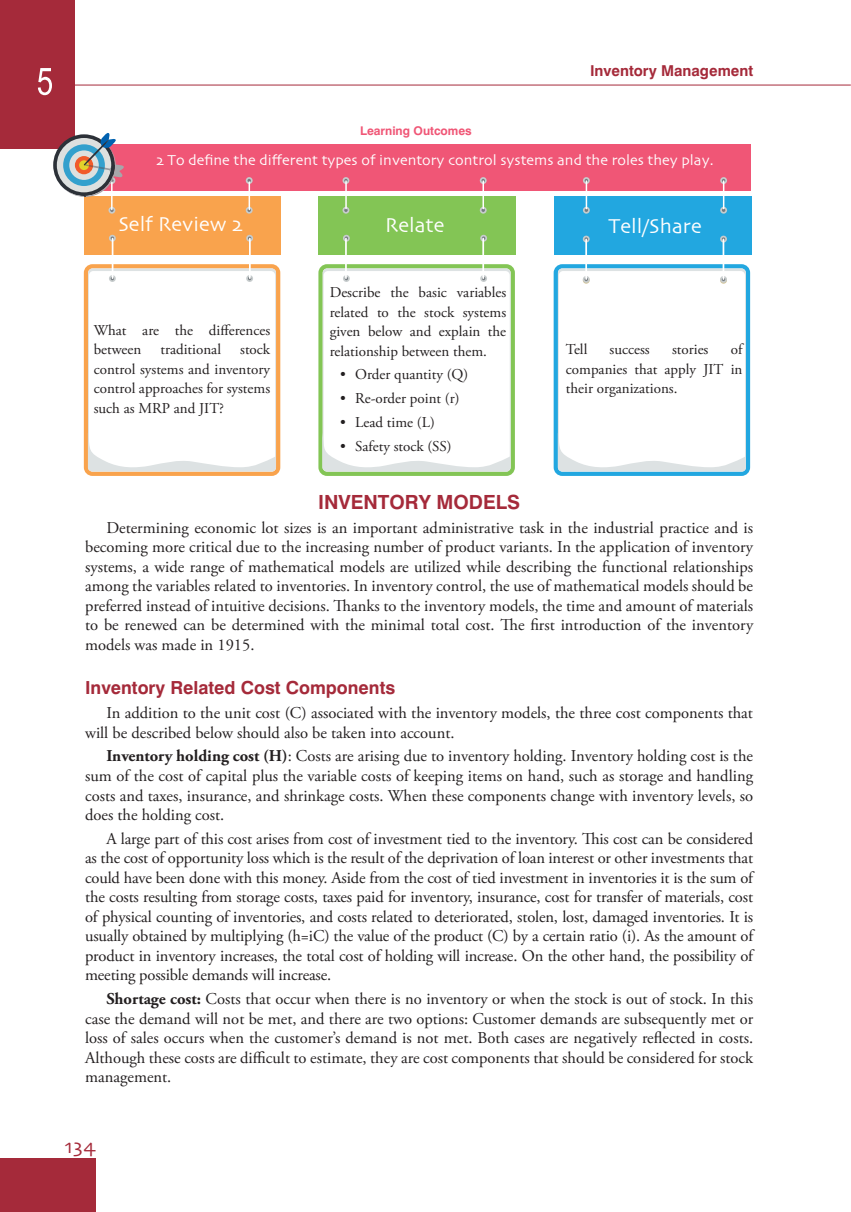
<style>
.page{position:relative;width:851px;height:1212px;background:#fff}
.page>*{position:absolute;margin:0;border:0;box-sizing:border-box;transform-origin:0 0}
.t1{font:21px "Skia";color:#fff}
.t2{font:21px "Skia";color:#a52a3a}
._1__DERECE_BAŞLIK{font:700 19.5px "Swiss 721 BT";color:#a52a3a}
._2__DERECE_BAŞLIK{font:700 18px "Swiss 721 BT";color:#a52a3a}
.ANA_METİN{font:16.5px/19.5px "Adobe Garamond Pro";color:#231f20;text-align:justify}
.ÖÇ_KUTUCUKLAR{font:15px/19.5px "Adobe Garamond Pro";color:#231f20;text-align:justify}
.ÖÇ_BAŞLIK{font:15px "Skia";color:#fff}
.t3{font:700 15px "Swiss 721 BT";color:#a52a3a}
.NELER_ÖĞRENDİK_YANIT{font:700 12px "Swiss 721 BT";color:#f05676}
.s1{font-weight:700}
</style>
<div class="page">
<hr style="left:0;top:85px;width:850px;height:1px;background:#a52a3a">
<div style="left:0;top:0;width:74px;height:149px;background:#a52a3a"></div>
<div style="left:0;top:1159px;width:96px;height:53px;background:#a52a3a"></div>
<svg style="left:38px;top:68px;width:14px;height:27px"></svg>
<svg style="left:82px;top:262px;width:200px;height:215px"></svg>
<div style="left:84px;top:264px;width:196px;height:212px;background:#f9a34d;border-radius:9px"></div>
<div style="left:318px;top:264px;width:197px;height:212px;background:#83c555;border-radius:9px"></div>
<div style="left:553px;top:264px;width:197px;height:212px;background:#22a7e0;border-radius:9px"></div>
<div style="left:87px;top:268px;width:189px;height:203px;background:#fff"></div>
<div style="left:322px;top:268px;width:188px;height:203px;background:#fff"></div>
<div style="left:557px;top:268px;width:188px;height:203px;background:#fff"></div>
<svg style="left:84px;top:254px;width:197px;height:1px"></svg>
<div style="left:84px;top:196px;width:197px;height:58px;background:#f9a34d"></div>
<svg style="left:109px;top:235px;width:7px;height:7px"></svg>
<svg style="left:246px;top:235px;width:7px;height:7px"></svg>
<hr style="left:249px;top:238px;width:2px;height:41px;background:#fff">
<hr style="left:112px;top:238px;width:1px;height:41px;background:#fff">
<svg style="left:318px;top:196px;width:197px;height:1px"></svg>
<div style="left:318px;top:197px;width:198px;height:58px;background:#83c555"></div>
<svg style="left:343px;top:235px;width:7px;height:7px"></svg>
<svg style="left:480px;top:235px;width:7px;height:7px"></svg>
<hr style="left:482px;top:238px;width:2px;height:41px;background:#fff">
<hr style="left:345px;top:238px;width:2px;height:41px;background:#fff">
<div style="left:552px;top:195px;width:201px;height:62px;background:linear-gradient(to right,#fff,#fff)"></div>
<div style="left:554px;top:197px;width:197px;height:58px;background:#22a7e0"></div>
<svg style="left:582px;top:236px;width:7px;height:6px"></svg>
<svg style="left:584px;top:237px;width:4px;height:4px"></svg>
<svg style="left:720px;top:236px;width:6px;height:6px"></svg>
<hr style="left:722px;top:239px;width:2px;height:41px;background:#fff">
<hr style="left:585px;top:239px;width:2px;height:41px;background:#fff">
<div style="left:82px;top:144px;width:668px;height:46px;background:#f05676"></div>
<svg style="left:246px;top:207px;width:6px;height:7px"></svg>
<div style="left:246px;top:177px;width:6px;height:7px;background:#c7cccd;border-radius:50%"></div>
<svg style="left:247px;top:179px;width:4px;height:3px"></svg>
<svg style="left:342px;top:207px;width:7px;height:7px"></svg>
<svg style="left:479px;top:207px;width:7px;height:7px"></svg>
<svg style="left:481px;top:208px;width:4px;height:4px"></svg>
<svg style="left:342px;top:177px;width:7px;height:7px"></svg>
<svg style="left:479px;top:177px;width:7px;height:7px"></svg>
<svg style="left:583px;top:207px;width:6px;height:7px"></svg>
<svg style="left:720px;top:207px;width:7px;height:7px"></svg>
<svg style="left:721px;top:208px;width:4px;height:4px"></svg>
<svg style="left:583px;top:177px;width:6px;height:7px"></svg>
<svg style="left:720px;top:177px;width:7px;height:7px"></svg>
<hr style="left:248px;top:182px;width:2px;height:28px;background:#fff">
<hr style="left:345px;top:181px;width:2px;height:28px;background:#fff">
<hr style="left:482px;top:181px;width:2px;height:28px;background:#fff">
<hr style="left:585px;top:181px;width:2px;height:28px;background:#fff">
<hr style="left:722px;top:181px;width:2px;height:28px;background:#fff">
<svg style="left:53px;top:132px;width:72px;height:80px"></svg>
<p class="NELER_ÖĞRENDİK_YANIT" style="left:360px;top:124px;width:113px">Learning Outcomes</p>
<p class="t3" style="left:590px;top:62px;width:165px">Inventory Management</p>
<p class="ÖÇ_BAŞLIK" style="left:156px;top:152px;width:559px">2 To define the different types of inventory control systems and the roles they play.</p>
<p class="t1" style="left:118px;top:212px;width:126px">Self Review 2</p>
<p class="t1" style="left:385px;top:213px;width:61px">Relate</p>
<p class="t1" style="left:608px;top:213px;width:95px">Tell/Share</p>
<p class="ÖÇ_KUTUCUKLAR" style="left:94px;top:321px;width:178px">What are the differences between</p>
<p class="ÖÇ_KUTUCUKLAR" style="left:94px;top:340px;width:178px;text-indent:146px">stock control systems and inventory control approaches for systems such as MRP and JIT?</p>
<p class="ÖÇ_KUTUCUKLAR" style="left:160px;top:340px;width:62px">traditional</p>
<p class="ÖÇ_KUTUCUKLAR" style="left:330px;top:283px;width:178px">Describe the basic variables related to the stock systems given below and explain the relationship between them.</p>
<p class="ÖÇ_KUTUCUKLAR" style="left:340px;top:365px;width:129px">• Order quantity (Q)</p>
<p class="ÖÇ_KUTUCUKLAR" style="left:340px;top:389px;width:121px">• Re-order point (r)</p>
<p class="ÖÇ_KUTUCUKLAR" style="left:340px;top:413px;width:96px">• Lead time (L)</p>
<p class="ÖÇ_KUTUCUKLAR" style="left:340px;top:437px;width:113px">• Safety stock (SS)</p>
<p class="ÖÇ_KUTUCUKLAR" style="left:566px;top:340px;width:23px">Tell</p>
<p class="ÖÇ_KUTUCUKLAR" style="left:609px;top:340px;width:42px">success</p>
<p class="ÖÇ_KUTUCUKLAR" style="left:672px;top:340px;width:38px">stories</p>
<p class="ÖÇ_KUTUCUKLAR" style="left:566px;top:340px;width:178px;text-indent:165px">of companies that apply JIT in their organizations.</p>
<p class="_1__DERECE_BAŞLIK" style="left:318px;top:490px;width:203px">INVENTORY MODELS</p>
<p class="ANA_METİN" style="left:85px;top:518px;width:669px;text-indent:21px">Determining economic lot sizes is an important administrative task in the industrial practice and is becoming more critical due to the increasing number of product variants. In the application of inventory systems, a wide range of mathematical models are utilized while describing the functional relationships among the variables related to inventories. In inventory control, the use of mathematical models should be preferred instead of intuitive decisions. Thanks to the inventory models, the time and amount of materials to be renewed can be determined with the minimal total cost. The first introduction of the inventory models was made in 1915.</p>
<p class="_2__DERECE_BAŞLIK" style="left:85px;top:677px;width:311px">Inventory Related Cost Components</p>
<p class="ANA_METİN" style="left:85px;top:704px;width:669px;text-indent:21px">In addition to the unit cost (C) associated with the inventory models, the three cost components that will be described below should also be taken into account.</p>
<p class="ANA_METİN" style="left:85px;top:747px;width:669px;text-indent:21px"><span class="s1">Inventory holding cost (H)</span>: Costs are arising due to inventory holding. Inventory holding cost is the sum of the cost of capital plus the variable costs of keeping items on hand, such as storage and handling costs and taxes, insurance, and shrinkage costs. When these components change with inventory levels, so does the holding cost.</p>
<p class="ANA_METİN" style="left:85px;top:829px;width:669px;text-indent:21px">A large part of this cost arises from cost of investment tied to the inventory. This cost can be considered as the cost of opportunity loss which is the result of the deprivation of loan interest or other investments that could have been done with this money. Aside from the cost of tied investment in inventories it is the sum of the costs resulting from storage costs, taxes paid for inventory, insurance, cost for transfer of materials, cost of physical counting of inventories, and costs related to deteriorated, stolen, lost, damaged inventories. It is usually obtained by multiplying (h=iC) the value of the product (C) by a certain ratio (i). As the amount of product in inventory increases, the total cost of holding will increase. On the other hand, the possibility of meeting possible demands will increase.</p>
<p class="ANA_METİN" style="left:85px;top:990px;width:669px;text-indent:21px"><span class="s1">Shortage cost:</span> Costs that occur when there is no inventory or when the stock is out of stock. In this case the demand will not be met, and there are two options: Customer demands are subsequently met or loss of sales occurs when the customer’s demand is not met. Both cases are negatively reflected in costs.<br>Although these costs are difficult to estimate, they are cost components that should be considered for stock management.</p>
<p class="t2" style="left:65px;top:1133px;width:32px">134</p>
</div>
